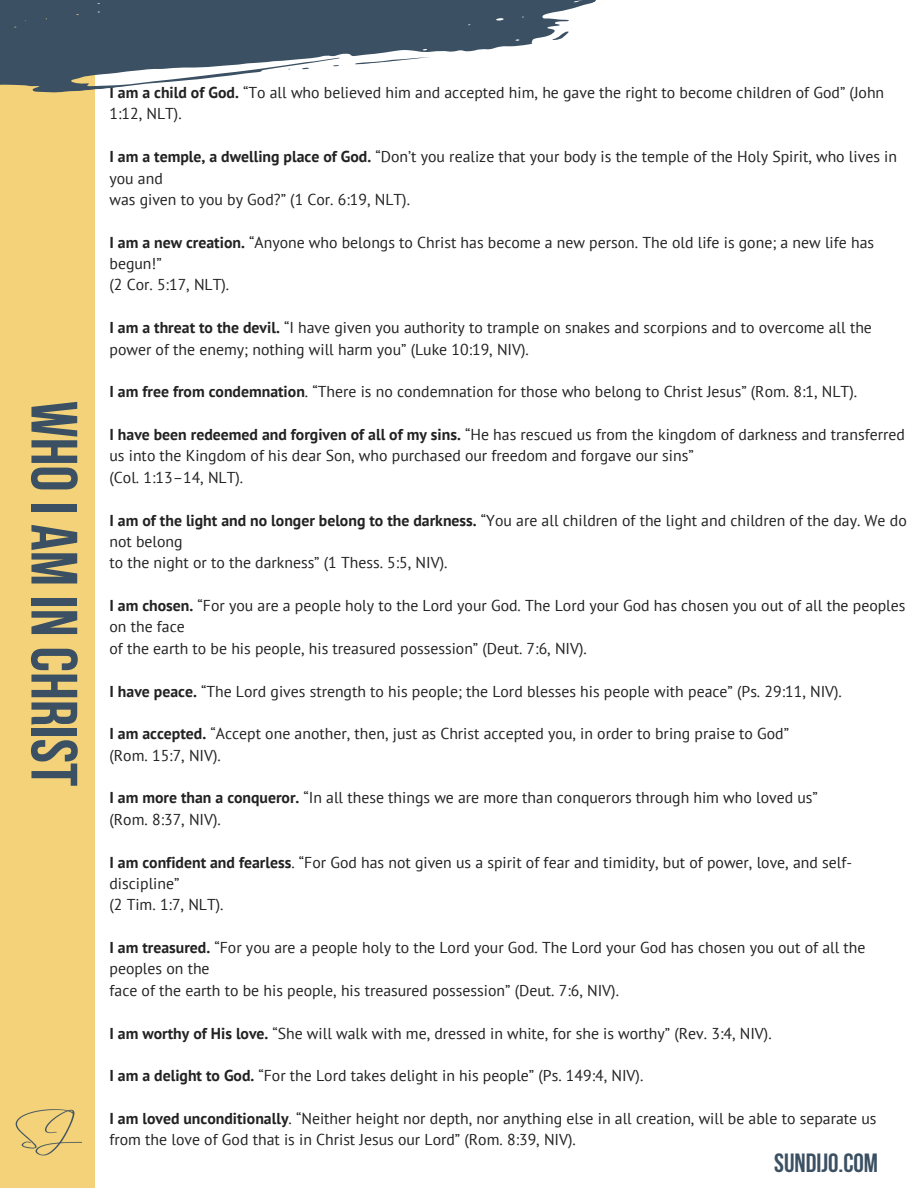
<style>
.page{position:relative;width:918px;height:1188px;background:#fff}
.page>*{position:absolute;margin:0;border:0;box-sizing:border-box;transform-origin:0 0}
.t1{font:700 65.4px "Bebas Neue";color:#3b5062}
.t2{font:700 26.25px "Bebas Neue";color:#3b5062}
.t3{font:15.75px/21.3px "PT Sans";color:#222}
.s1{font-weight:700}
</style>
<div class="page">
<div style="left:0;top:0;width:94px;height:1188px;background:#f4d279"></div>
<img style="left:15px;top:1109px;width:66px;height:47px">
<svg style="left:0;top:0;width:596px;height:106px;fill:#3b5062"></svg>
<svg style="left:355px;top:56px;width:75px;height:9px"></svg>
<svg style="left:552px;top:31px;width:18px;height:9px"></svg>
<svg style="left:302px;top:67px;width:7px;height:2px"></svg>
<svg style="left:333px;top:65px;width:6px;height:2px"></svg>
<h1 class="t1" style="left:81px;top:401px;width:387px;rotate:90deg">WHOIAMINCHRIST</h1>
<p class="t3" style="left:110px;top:82px;width:776px"><span class="s1">I am a child of God.</span> “To all who believed him and accepted him, he gave the right to become children of God” (John<br>1:12, NLT).</p>
<p class="t3" style="left:110px;top:146px;width:789px"><span class="s1">I am a temple, a dwelling place of God.</span> “Don’t you realize that your body is the temple of the Holy Spirit, who lives in you and<br>was given to you by God?” (1 Cor. 6:19, NLT).</p>
<p class="t3" style="left:110px;top:231px;width:766px"><span class="s1">I am a new creation.</span> “Anyone who belongs to Christ has become a new person. The old life is gone; a new life has begun!”<br>(2 Cor. 5:17, NLT).</p>
<p class="t3" style="left:110px;top:317px;width:764px"><span class="s1">I am a threat to the devil.</span> “I have given you authority to trample on snakes and scorpions and to overcome all the power of the enemy; nothing will harm you” (Luke 10:19, NIV).</p>
<p class="t3" style="left:110px;top:381px;width:749px"><span class="s1">I am free from condemnation</span>. “There is no condemnation for those who belong to Christ Jesus” (Rom. 8:1, NLT).</p>
<p class="t3" style="left:110px;top:424px;width:797px"><span class="s1">I have been redeemed and forgiven of all of my sins.</span> “He has rescued us from the kingdom of darkness and transferred us into the Kingdom of his dear Son, who purchased our freedom and forgave our sins”<br>(Col. 1:13–14, NLT).</p>
<p class="t3" style="left:110px;top:509px;width:799px"><span class="s1">I am of the light and no longer belong to the darkness.</span> “You are all children of the light and children of the day. We do not belong<br>to the night or to the darkness” (1 Thess. 5:5, NIV).</p>
<p class="t3" style="left:110px;top:595px;width:798px"><span class="s1">I am chosen.</span> “For you are a people holy to the Lord your God. The Lord your God has chosen you out of all the peoples on the face<br>of the earth to be his people, his treasured possession” (Deut. 7:6, NIV).</p>
<p class="t3" style="left:110px;top:680px;width:734px"><span class="s1">I have peace.</span> “The Lord gives strength to his people; the Lord blesses his people with peace” (Ps. 29:11, NIV).</p>
<p class="t3" style="left:110px;top:723px;width:681px"><span class="s1">I am accepted.</span> “Accept one another, then, just as Christ accepted you, in order to bring praise to God” (Rom. 15:7, NIV).</p>
<p class="t3" style="left:110px;top:787px;width:710px"><span class="s1">I am more than a conqueror.</span> “In all these things we are more than conquerors through him who loved us” (Rom. 8:37, NIV).</p>
<p class="t3" style="left:110px;top:851px;width:744px"><span class="s1">I am confident and fearless</span>. “For God has not given us a spirit of fear and timidity, but of power, love, and self&shy;discipline”<br>(2 Tim. 1:7, NLT).</p>
<p class="t3" style="left:110px;top:937px;width:758px"><span class="s1">I am treasured.</span> “For you are a people holy to the Lord your God. The Lord your God has chosen you out of all the peoples on the<br>face of the earth to be his people, his treasured possession” (Deut. 7:6, NIV).</p>
<p class="t3" style="left:110px;top:1022px;width:664px"><span class="s1">I am worthy of His love.</span> “She will walk with me, dressed in white, for she is worthy” (Rev. 3:4, NIV).</p>
<p class="t3" style="left:110px;top:1065px;width:535px"><span class="s1">I am a delight to God.</span> “For the Lord takes delight in his people” (Ps. 149:4, NIV).</p>
<p class="t3" style="left:110px;top:1108px;width:769px"><span class="s1">I am loved unconditionally</span>. “Neither height nor depth, nor anything else in all creation, will be able to separate us from the love of God that is in Christ Jesus our Lord” (Rom. 8:39, NIV).</p>
<h2 class="t2" style="left:774px;top:1152px;width:106px">SUNDIJO.COM</h2>
</div>
